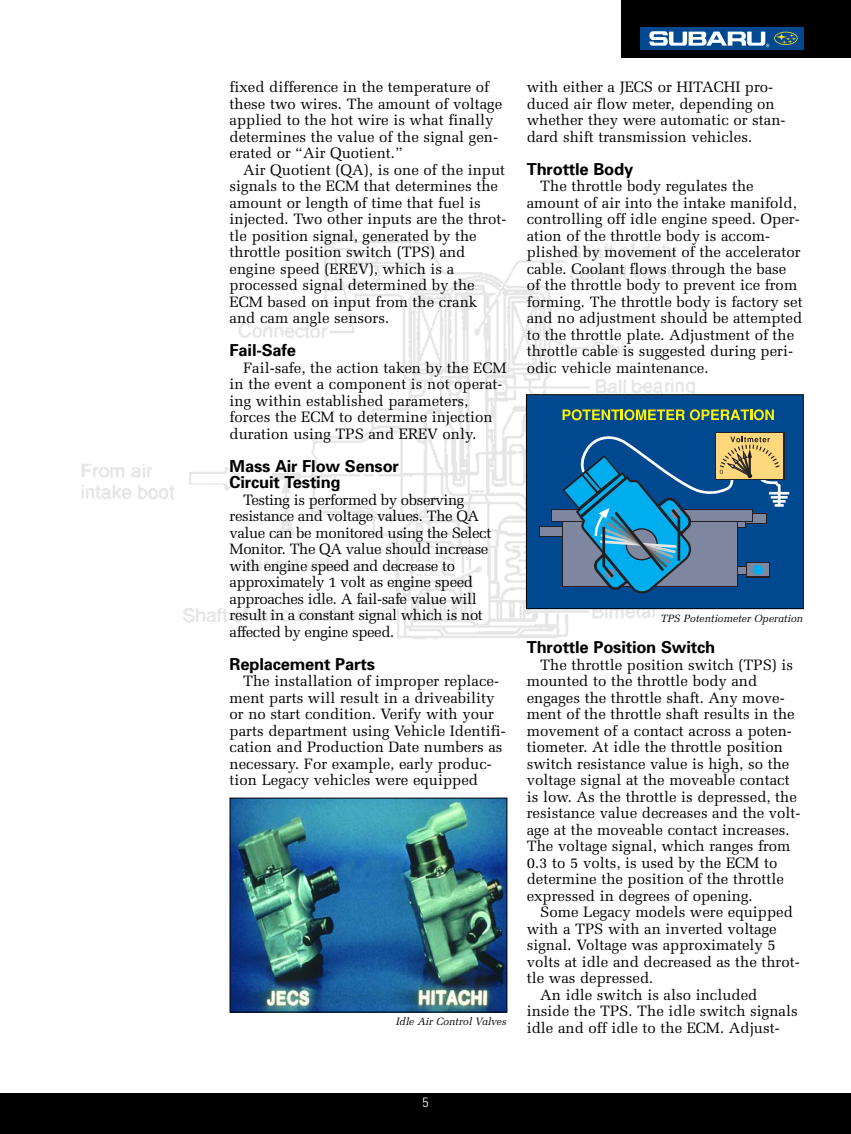
<style>
.page{position:relative;width:851px;height:1134px;background:#fff}
.page>*{position:absolute;margin:0;border:0;box-sizing:border-box;transform-origin:0 0}
.t1{font:700 16.5px/16.5px "Univers";letter-spacing:-.01em;color:#000}
.t2{font:15px/16.5px "Melior";color:#000}
.t3{font:15px/16.5px "Melior";letter-spacing:-.03em;color:#000}
.t4{font:300 condensed 13.5px "Univers";color:#fff}
.t5{font:italic 10.5px "Melior";color:#000}
</style>
<div class="page">
<img style="left:81px;top:234px;width:715px;height:405px">
<div style="left:0;top:1093px;width:850px;height:41px;background:#000"></div>
<div style="left:621px;top:0;width:229px;height:57px;background:#000"></div>
<div style="left:640px;top:27px;width:163px;height:22px;background:#004990"></div>
<svg style="left:649px;top:31px;width:148px;height:16px"></svg>
<img style="left:232px;top:800px;width:273px;height:210px">
<div style="left:526px;top:395px;width:277px;height:214px;background:#004990"></div>
<svg style="left:562px;top:409px;width:211px;height:11px"></svg>
<div style="left:539px;top:526px;width:24px;height:11px;background:#7e879f"></div>
<div style="left:552px;top:510px;width:199px;height:10px;background:#7e879f"></div>
<hr style="left:768px;top:492px;width:21px;height:3px;background:#fff">
<div style="left:715px;top:432px;width:69px;height:48px;background:#ffd87d"></div>
<svg style="left:562px;top:434px;width:225px;height:159px"></svg>
<div style="left:526px;top:394px;width:277px;height:215px;border:1px solid #000"></div>
<p class="t2" style="left:230px;top:80px;width:274px">fixed difference in the temperature of these two wires. The amount of voltage applied to the hot wire is what finally determines the value of the signal gen&shy;erated or “Air Quotient.”</p>
<p class="t2" style="left:230px;top:163px;width:278px;text-indent:14px">Air Quotient (QA), is one of the input signals to the ECM that determines the amount or length of time that fuel is injected. Two other inputs are the throt&shy;tle position signal, generated by the throttle position switch (TPS) and engine speed (EREV), which is a processed signal determined by the ECM based on input from the crank and cam angle sensors.</p>
<p class="t1" style="left:230px;top:344px;width:68px">Fail-Safe</p>
<p class="t2" style="left:230px;top:361px;width:278px;text-indent:14px">Fail-safe, the action taken by the ECM in the event a component is not operat&shy;ing within established parameters, forces the ECM to determine injection duration using TPS and EREV only.</p>
<p class="t1" style="left:230px;top:459px;width:171px">Mass Air Flow Sensor<br>Circuit Testing</p>
<p class="t3" style="left:230px;top:493px;width:263px;text-indent:14px">Testing is performed by observing resistance and voltage values. The QA value can be monitored using the Select Monitor. The QA value should increase with engine speed and decrease to approximately 1 volt as engine speed approaches idle. A fail-safe value will result in a constant signal which is not affected by engine speed.</p>
<p class="t1" style="left:230px;top:657px;width:147px">Replacement Parts</p>
<p class="t2" style="left:230px;top:674px;width:277px;text-indent:14px">The installation of improper replace&shy;ment parts will result in a driveability or no start condition. Verify with your parts department using Vehicle Identifi&shy;cation and Production Date numbers as necessary. For example, early produc&shy;tion Legacy vehicles were equipped</p>
<p class="t5" style="left:396px;top:1017px;width:112px">Idle Air Control Valves</p>
<p class="t2" style="left:526px;top:80px;width:260px">with either a JECS or HITACHI pro&shy;duced air flow meter, depending on whether they were automatic or stan&shy;dard shift transmission vehicles.</p>
<p class="t1" style="left:526px;top:162px;width:108px">Throttle Body</p>
<p class="t2" style="left:526px;top:179px;width:277px;text-indent:14px">The throttle body regulates the amount of air into the intake manifold, controlling off idle engine speed. Oper&shy;ation of the throttle body is accom&shy;plished by movement of the accelerator cable. Coolant flows through the base of the throttle body to prevent ice from forming. The throttle body is factory set and no adjustment should be attempted to the throttle plate. Adjustment of the throttle cable is suggested during peri&shy;odic vehicle maintenance.</p>
<p class="t5" style="left:660px;top:614px;width:144px">TPS Potentiometer Operation</p>
<p class="t1" style="left:526px;top:641px;width:190px">Throttle Position Switch</p>
<p class="t2" style="left:526px;top:658px;width:275px;text-indent:14px">The throttle position switch (TPS) is mounted to the throttle body and engages the throttle shaft. Any move&shy;ment of the throttle shaft results in the movement of a contact across a poten&shy;tiometer. At idle the throttle position switch resistance value is high, so the voltage signal at the moveable contact is low. As the throttle is depressed, the resistance value decreases and the volt&shy;age at the moveable contact increases.<br>The voltage signal, which ranges from 0.3 to 5 volts, is used by the ECM to determine the position of the throttle expressed in degrees of opening.</p>
<p class="t2" style="left:540px;top:905px;width:254px">Some Legacy models were equipped</p>
<p class="t2" style="left:526px;top:922px;width:251px">with a TPS with an inverted voltage</p>
<p class="t2" style="left:526px;top:938px;width:250px">signal. Voltage was approximately 5</p>
<p class="t2" style="left:526px;top:955px;width:274px">volts at idle and decreased as the throt-</p>
<p class="t2" style="left:526px;top:971px;width:128px">tle was depressed.</p>
<p class="t2" style="left:540px;top:988px;width:218px">An idle switch is also included</p>
<p class="t2" style="left:526px;top:1004px;width:272px">inside the TPS. The idle switch signals</p>
<p class="t2" style="left:526px;top:1021px;width:254px">idle and off idle to the ECM. Adjust-</p>
<p class="t4" style="left:422px;top:1097px;width:7px">5</p>
</div>
